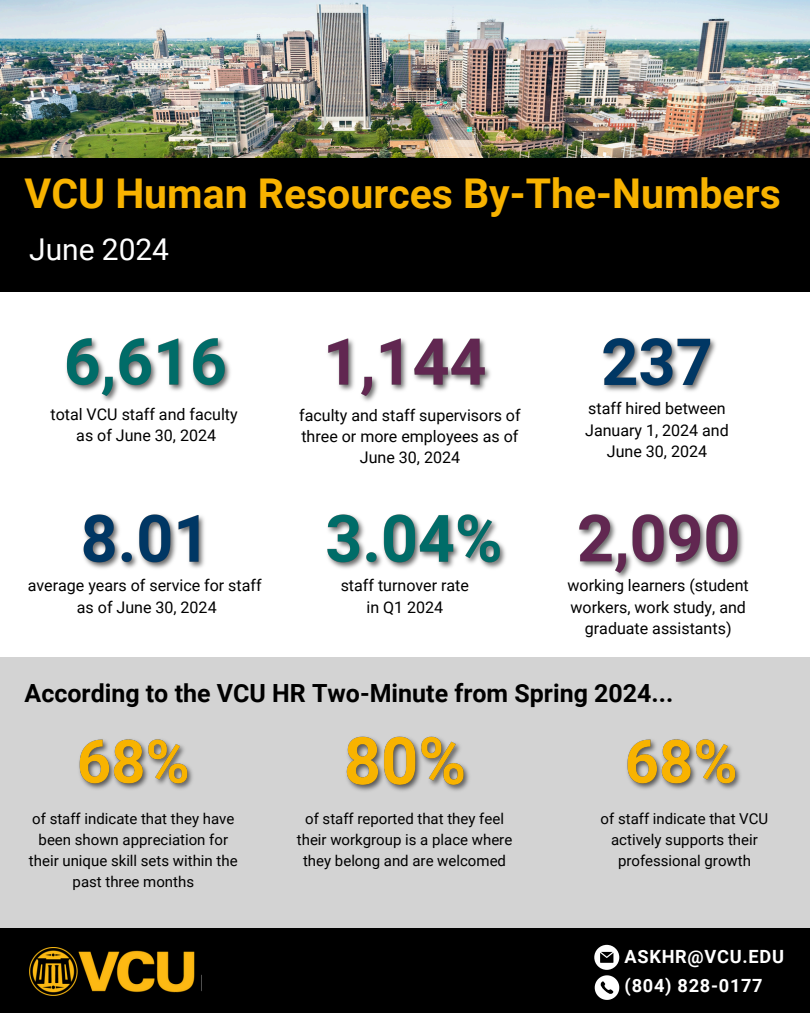
<style>
.page{position:relative;width:810px;height:1013px;background:#fff}
.page>*{position:absolute;margin:0;border:0;box-sizing:border-box;transform-origin:0 0}
.t1{font:700 41px "Roboto";color:#f8b300}
.t2{font:30px "Roboto";color:#fff}
.t3{font:700 25px "Roboto";color:#000}
.t4{font:700 18.2px/28.3px "Roboto";letter-spacing:.04em;color:#fff}
.t5{font:16.1px/21.4px "Roboto";color:#000;text-align:center}
.t6{font:15px/21px "Roboto";color:#000;text-align:center}
</style>
<div class="page">
<div style="left:0;top:157px;width:810px;height:135px;background:#000"></div>
<div style="left:0;top:657px;width:809px;height:287px;background:#d3d3d3"></div>
<div style="left:0;top:927px;width:810px;height:85px;background:#000"></div>
<img style="left:0;top:0;width:810px;height:157px">
<img style="left:29px;top:947px;width:166px;height:48px">
<svg style="left:594px;top:944px;width:25px;height:25px"></svg>
<svg style="left:595px;top:975px;width:24px;height:24px"></svg>
<img style="left:79px;top:739px;width:114px;height:50px">
<img style="left:603px;top:338px;width:113px;height:54px">
<img style="left:627px;top:739px;width:114px;height:50px">
<img style="left:346px;top:736px;width:123px;height:55px">
<img style="left:66px;top:338px;width:165px;height:63px">
<img style="left:327px;top:514px;width:179px;height:55px">
<img style="left:83px;top:514px;width:122px;height:55px">
<img style="left:328px;top:338px;width:163px;height:63px">
<img style="left:579px;top:514px;width:164px;height:64px">
<p class="t1" style="left:25px;top:169px;width:758px">VCU Human Resources By-The-Numbers</p>
<h3 class="t2" style="left:29px;top:232px;width:141px">June 2024</h3>
<p class="t5" style="left:50px;top:403px;width:189px">total VCU staff and faculty</p>
<p class="t5" style="left:76px;top:425px;width:141px">as of June 30, 2024</p>
<p class="t5" style="left:299px;top:404px;width:223px">faculty and staff supervisors of three or more employees as of<br>June 30, 2024</p>
<h4 class="t5" style="left:28px;top:575px;width:235px">average years of service for staff</h4>
<p class="t5" style="left:77px;top:596px;width:141px">as of June 30, 2024</p>
<p class="t5" style="left:341px;top:575px;width:130px">staff turnover rate in Q1 2024</p>
<p class="t5" style="left:585px;top:398px;width:145px">staff hired between<br>January 1, 2024 and<br>June 30, 2024</p>
<p class="t5" style="left:568px;top:575px;width:183px">working learners (student workers, work study, and graduate assistants)</p>
<p class="t3" style="left:25px;top:679px;width:650px">According to the VCU HR Two-Minute from Spring 2024...</p>
<p class="t6" style="left:29px;top:808px;width:210px">of staff indicate that they have been shown appreciation for their unique skill sets within the past three months</p>
<p class="t6" style="left:297px;top:808px;width:217px">of staff reported that they feel their workgroup is a place where they belong and are welcomed</p>
<p class="t6" style="left:601px;top:808px;width:169px">of staff indicate that VCU actively supports their professional growth</p>
<p class="t4" style="left:625px;top:943px;width:161px">ASKHR@VCU.EDU (804) 828-0177</p>
</div>
